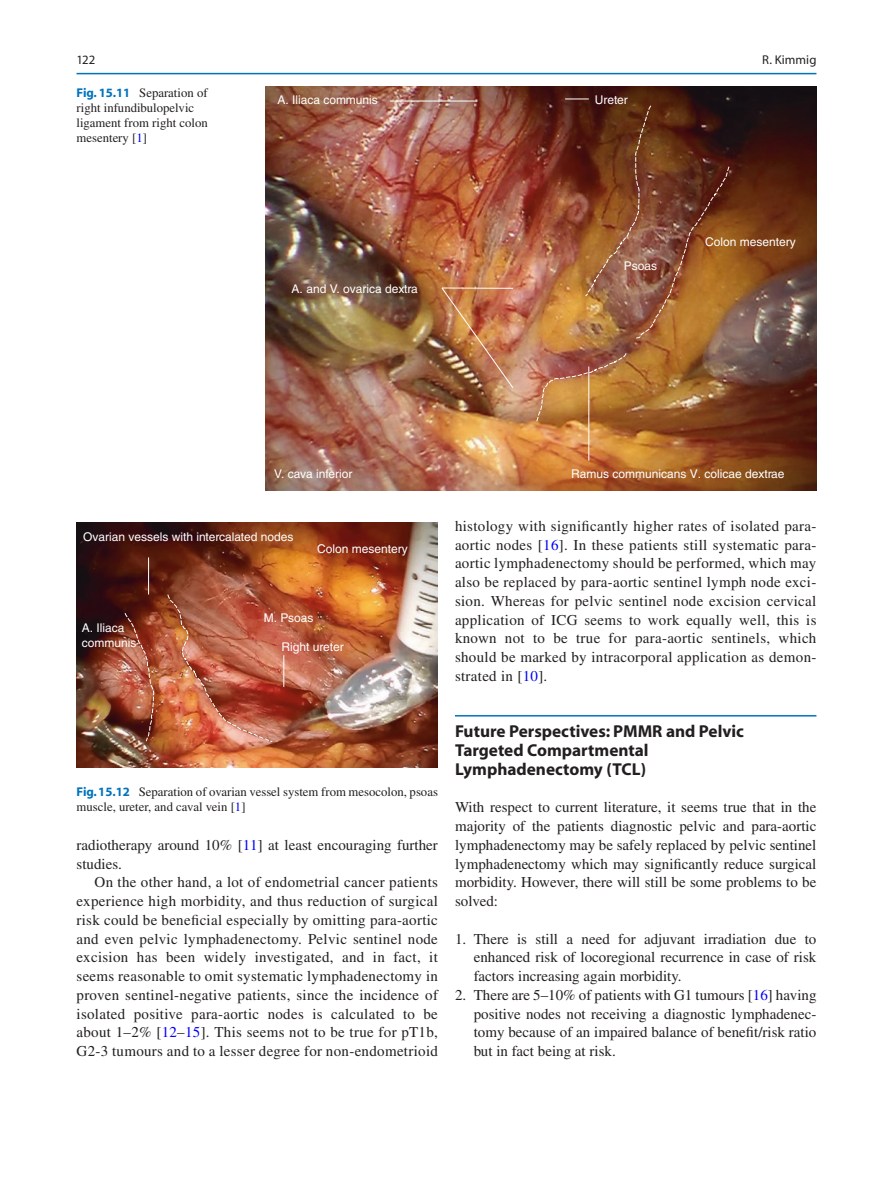
<style>
.page{position:relative;width:893px;height:1187px;background:#fff}
.page>*{position:absolute;margin:0;border:0;box-sizing:border-box;transform-origin:0 0}
.t1{font:700 17.25px/18.8px "Dpghmd Myriad";color:#231f20}
.t2{font:15px/18.8px "Fycwrq Times";color:#231f20;text-align:justify}
.t3{font:12.75px/15px "Fycwrq Times";color:#231f20}
.t4{font:12.75px "Tjhjsp Myriad";letter-spacing:.005em;color:#231f20}
.t5{font:12.75px "Jfbvgc Myriad";color:#231f20}
.t6{font:12px "Ycwmmg Helvetica";color:#fff}
.t7{font:12px/14.4px "Ygkcdf Helvetica";color:#fff}
.s1{font-family:"Dpghmd Myriad";font-weight:700;color:#0073bc}
.s2{color:#0000fa}
</style>
<div class="page">
<hr style="left:455px;top:715px;width:361px;height:1px;background:#0073bc">
<img style="left:266px;top:87px;width:550px;height:403px">
<img style="left:536px;top:164px;width:195px;height:259px">
<hr style="left:588px;top:366px;width:1px;height:94px;background:#fff">
<img style="left:441px;top:287px;width:73px;height:102px">
<svg style="left:565px;top:99px;width:87px;height:198px;background:#80472a"></svg>
<hr style="left:390px;top:101px;width:87px;height:1px;background:#fff">
<img style="left:77px;top:523px;width:361px;height:244px">
<hr style="left:283px;top:655px;width:1px;height:32px;background:#fff">
<img style="left:124px;top:593px;width:149px;height:149px">
<hr style="left:148px;top:557px;width:1px;height:37px;background:#fff">
<hr style="left:77px;top:73px;width:739px;height:1px;background:#0073bc">
<p class="t5" style="left:77px;top:54px;width:20px">122</p>
<p class="t3" style="left:77px;top:85px;width:133px"><span class="s1">Fig. 15.11</span> Separation of right infundibulopelvic ligament from right colon mesentery [<span class="s2">1</span>]</p>
<p class="t6" style="left:277px;top:93px;width:102px">A. Iliaca communis</p>
<p class="t6" style="left:292px;top:282px;width:128px">A. and V. ovarica dextra</p>
<p class="t6" style="left:595px;top:93px;width:35px">Ureter</p>
<p class="t4" style="left:762px;top:54px;width:56px">R. Kimmig</p>
<p class="t6" style="left:624px;top:259px;width:35px">Psoas</p>
<p class="t6" style="left:705px;top:235px;width:92px">Colon mesentery</p>
<p class="t6" style="left:274px;top:466px;width:80px">V. cava inferior</p>
<p class="t6" style="left:571px;top:466px;width:215px">Ramus communicans V. colicae dextrae</p>
<p class="t7" style="left:83px;top:530px;width:212px">Ovarian vessels with intercalated nodes</p>
<p class="t7" style="left:317px;top:542px;width:92px">Colon mesentery</p>
<p class="t7" style="left:82px;top:621px;width:56px">A. Iliaca communis</p>
<p class="t7" style="left:264px;top:611px;width:51px">M. Psoas</p>
<p class="t7" style="left:281px;top:639px;width:64px">Right ureter</p>
<p class="t2" style="left:455px;top:516px;width:363px">histology with significantly higher rates of isolated para&shy;aortic nodes [<span class="s2">16</span>]. In these patients still systematic para&shy;aortic lymphadenectomy should be performed, which may also be replaced by para-aortic sentinel lymph node exci&shy;sion. Whereas for pelvic sentinel node excision cervical application of ICG seems to work equally well, this is known not to be true for para-aortic sentinels, which should be marked by intracorporal application as demon&shy;strated in [<span class="s2">10</span>].</p>
<p class="t3" style="left:77px;top:784px;width:363px"><span class="s1">Fig. 15.12</span> Separation of ovarian vessel system from mesocolon, psoas muscle, ureter, and caval vein [<span class="s2">1</span>]</p>
<p class="t2" style="left:77px;top:835px;width:363px">radiotherapy around 10% [<span class="s2">11</span>] at least encouraging further studies.</p>
<p class="t2" style="left:77px;top:872px;width:363px;text-indent:18px">On the other hand, a lot of endometrial cancer patients experience high morbidity, and thus reduction of surgical risk could be beneficial especially by omitting para-aortic and even pelvic lymphadenectomy. Pelvic sentinel node excision has been widely investigated, and in fact, it seems reasonable to omit systematic lymphadenectomy in proven sentinel-negative patients, since the incidence of isolated positive para-aortic nodes is calculated to be about 1–2% [<span class="s2">12</span>–<span class="s2">15</span>]. This seems not to be true for pT1b, G2-3 tumours and to a lesser degree for non-endometrioid</p>
<p class="t1" style="left:455px;top:722px;width:291px">Future Perspectives: PMMR and Pelvic<br>Targeted Compartmental<br>Lymphadenectomy (TCL)</p>
<p class="t2" style="left:455px;top:797px;width:363px">With respect to current literature, it seems true that in the majority of the patients diagnostic pelvic and para-aortic lymphadenectomy may be safely replaced by pelvic sentinel lymphadenectomy which may significantly reduce surgical morbidity. However, there will still be some problems to be solved:</p>
<p class="t2" style="left:474px;top:929px;width:344px;text-indent:-19px">1. There is still a need for adjuvant irradiation due to enhanced risk of locoregional recurrence in case of risk factors increasing again morbidity.</p>
<p class="t2" style="left:474px;top:985px;width:344px;text-indent:-19px">2. There are 5–10% of patients with G1 tumours [<span class="s2">16</span>] having positive nodes not receiving a diagnostic lymphadenec&shy;tomy because of an impaired balance of benefit/risk ratio but in fact being at risk.</p>
</div>
